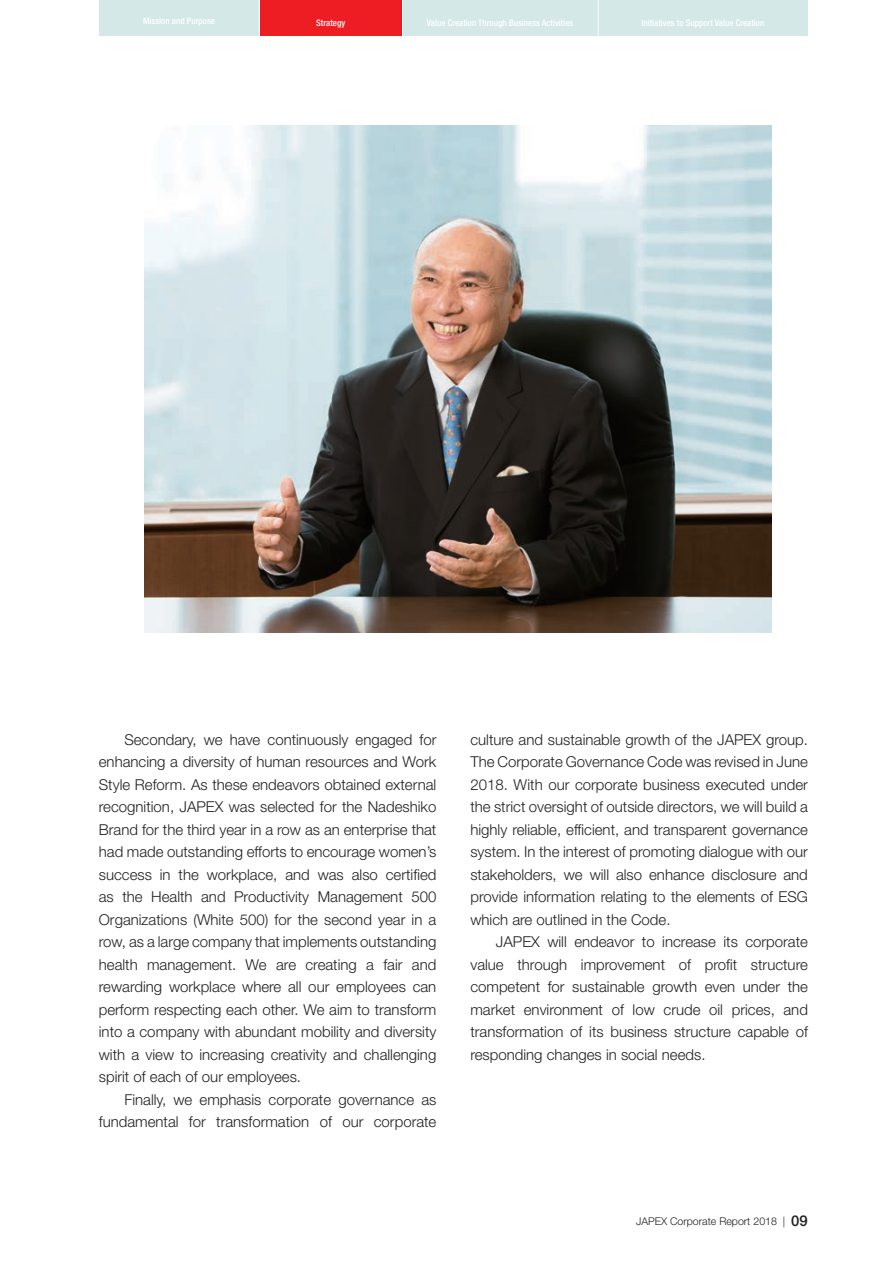
<style>
.page{position:relative;width:893px;height:1263px;background:#fff}
.page>*{position:absolute;margin:0;border:0;box-sizing:border-box;transform-origin:0 0}
.t1{font:300 15px/22.5px "Helvetica Neue LT Std";color:#231f20;text-align:justify}
.t2{font:300 10.65px "Helvetica Neue LT Std";color:#231f20}
.t3{font:500 condensed 9px "Helvetica Neue LT Std";color:#fff}
.s1{font-weight:500;font-size:14.85px}
</style>
<div class="page">
<img style="left:145px;top:125px;width:626px;height:508px">
<div style="left:259px;top:0;width:143px;height:36px;background:#ee1d23"></div>
<div style="left:99px;top:0;width:160px;height:36px;background:#d4e8e8"></div>
<hr style="left:259px;top:0;width:1px;height:36px;background:#fff">
<div style="left:402px;top:0;width:196px;height:36px;background:#d4e8e8"></div>
<div style="left:598px;top:0;width:210px;height:36px;background:#d4e8e8"></div>
<hr style="left:402px;top:0;width:1px;height:36px;background:#fff">
<hr style="left:598px;top:0;width:1px;height:36px;background:#fff">
<p class="t3" style="left:143px;top:16px;width:73px">Mission and Purpose</p>
<p class="t3" style="left:316px;top:17px;width:30px">Strategy</p>
<p class="t3" style="left:427px;top:18px;width:148px">Value Creation Through Business Activities</p>
<p class="t3" style="left:641px;top:18px;width:125px">Initiatives to Support Value Creation</p>
<p class="t1" style="left:99px;top:728px;width:339px;text-indent:26px">Secondary, we have continuously engaged for enhancing a diversity of human resources and Work Style Reform. As these endeavors obtained external recognition, JAPEX was selected for the Nadeshiko Brand for the third year in a row as an enterprise that had made outstanding efforts to encourage women’s success in the workplace, and was also certified as the Health and Productivity Management 500<br>Organizations (White 500) for the second year in a row, as a large company that implements outstanding health management. We are creating a fair and rewarding workplace where all our employees can perform respecting each other. We aim to transform into a company with abundant mobility and diversity with a view to increasing creativity and challenging spirit of each of our employees.</p>
<p class="t1" style="left:99px;top:1088px;width:339px;text-align:right">Finally, we emphasis corporate governance as fundamental for transformation of our corporate</p>
<p class="t1" style="left:470px;top:728px;width:339px">culture and sustainable growth of the JAPEX group.<br>The Corporate Governance Code was revised in June 2018. With our corporate business executed under the strict oversight of outside directors, we will build a highly reliable, efficient, and transparent governance system. In the interest of promoting dialogue with our stakeholders, we will also enhance disclosure and provide information relating to the elements of ESG which are outlined in the Code.</p>
<p class="t1" style="left:470px;top:930px;width:339px;text-indent:26px">JAPEX will endeavor to increase its corporate value through improvement of profit structure competent for sustainable growth even under the market environment of low crude oil prices, and transformation of its business structure capable of responding changes in social needs.</p>
<p class="t2" style="left:636px;top:1215px;width:173px">JAPEX Corporate Report 2018 | <span class="s1">09</span></p>
</div>
